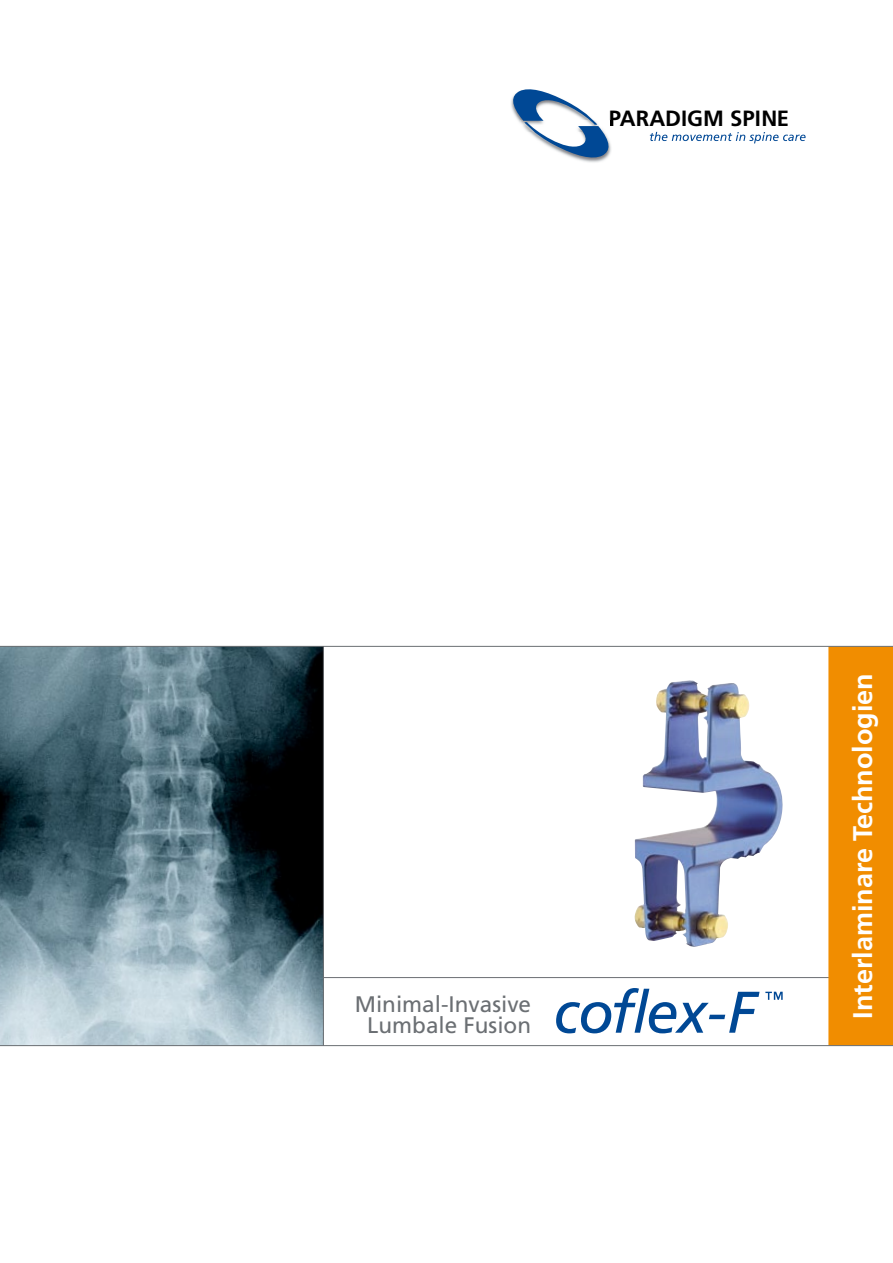
<style>
.page{position:relative;width:893px;height:1263px;background:#fff}
.page>*{position:absolute;margin:0;border:0;box-sizing:border-box;transform-origin:0 0}
.t1{font:700 27px "Frutiger";color:#fff}
.t2{font:22.5px "Frutiger";color:#6b6f73}
.t3{font:700 22.05px "Frutiger";color:#000}
</style>
<div class="page">
<img style="left:634px;top:680px;width:148px;height:267px">
<img style="left:0;top:647px;width:323px;height:398px">
<svg style="left:650px;top:132px;width:156px;height:11px"></svg>
<svg style="left:511px;top:89px;width:102px;height:71px"></svg>
<hr style="left:323px;top:646px;width:1px;height:400px;background:#6b6f73">
<hr style="left:323px;top:977px;width:570px;height:1px;background:#6b6f73">
<div style="left:828px;top:647px;width:65px;height:398px;background:#f18d00"></div>
<svg style="left:556px;top:988px;width:203px;height:45px"></svg>
<svg style="left:765px;top:992px;width:18px;height:8px"></svg>
<hr style="left:0;top:1045px;width:893px;height:1px;background:#6b6f73">
<hr style="left:0;top:646px;width:893px;height:1px;background:#6b6f73">
<p class="t3" style="left:609px;top:105px;width:182px">PARADIGM SPINE</p>
<p class="t2" style="left:355px;top:990px;width:178px">Minimal-Invasive</p>
<p class="t2" style="left:367px;top:1011px;width:165px">Lumbale Fusion</p>
<p class="t1" style="left:847px;top:1019px;width:347px;rotate:-90deg">Interlaminare Technologien</p>
</div>
